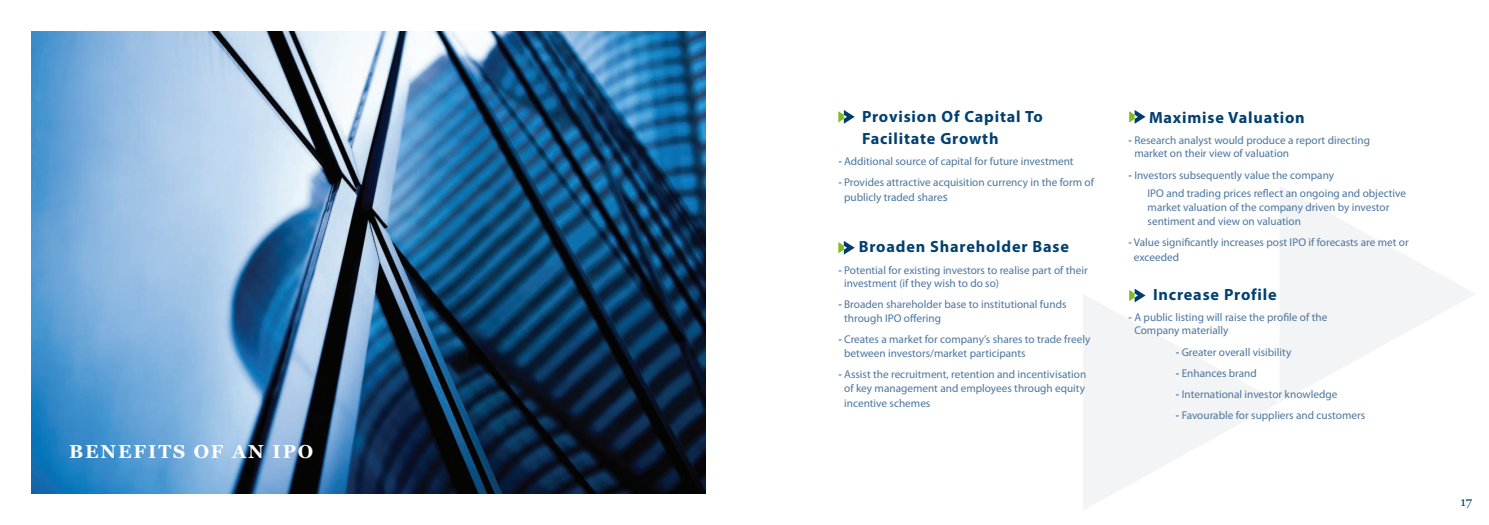
<style>
.page{position:relative;width:1489px;height:525px;background:#fff}
.page>*{position:absolute;margin:0;border:0;box-sizing:border-box;transform-origin:0 0}
.t1{font:700 18.75px "Georgia";letter-spacing:.1em;color:#fff}
.t2{font:700 16.25px/21.2px "Myriad Pro";letter-spacing:.05em;color:#004071}
.t3{font:12.5px "Georgia";color:#004071}
.t4{font:11.25px/13.5px "Myriad Pro";color:#4c759f}
.s1{color:#004071}
.s2{font-size:12.5px}
</style>
<div class="page">
<svg style="left:1083px;top:294px;width:195px;height:216px;fill:#f6f6f7"></svg>
<svg style="left:1280px;top:187px;width:194px;height:214px;fill:#f3f4f5"></svg>
<img style="left:32px;top:32px;width:673px;height:461px">
<svg style="left:838px;top:110px;width:16px;height:14px"></svg>
<svg style="left:838px;top:241px;width:16px;height:13px"></svg>
<svg style="left:1129px;top:110px;width:16px;height:14px"></svg>
<svg style="left:1129px;top:288px;width:16px;height:14px"></svg>
<p class="t1" style="left:69px;top:436px;width:245px">BENEFITS OF AN IPO</p>
<p class="t2" style="left:862px;top:106px;width:182px">Provision Of Capital To<br>Facilitate Growth</p>
<p class="t4" style="left:838px;top:154px;width:237px"><span class="s1">-</span> Additional source of capital for future investment</p>
<p class="t4" style="left:844px;top:175px;width:251px;line-height:15px;text-indent:-6px"><span class="s1">-</span> Provides attractive acquisition currency in the form of publicly traded share<span class="s2">s</span></p>
<p class="t2" style="left:858px;top:236px;width:212px">Broaden Shareholder Base</p>
<p class="t4" style="left:844px;top:263px;width:245px;text-indent:-6px"><span class="s1">-</span> Potential for existing investors to realise part of their investment (if they wish to do so)</p>
<p class="t4" style="left:844px;top:298px;width:224px;text-indent:-6px"><span class="s1">-</span> Broaden shareholder base to institutional funds through IPO offering</p>
<p class="t4" style="left:844px;top:333px;width:248px;text-indent:-6px"><span class="s1">-</span> Creates a market for company’s shares to trade freely between investors/market participants</p>
<p class="t4" style="left:838px;top:367px;width:249px;text-align:center"><span class="s1">-</span> Assist the recruitment, retention and incentivisation of key management and employees through equity</p>
<p class="t4" style="left:844px;top:396px;width:88px">incentive schemes</p>
<p class="t2" style="left:1148px;top:107px;width:157px">Maximise Valuation</p>
<p class="t4" style="left:1134px;top:133px;width:237px;text-indent:-6px"><span class="s1">-</span> Research analyst would produce a report directing market on their view of valuation</p>
<p class="t4" style="left:1128px;top:168px;width:207px"><span class="s1">-</span> Investors subsequently value the company</p>
<p class="t4" style="left:1147px;top:187px;width:260px">IPO and trading prices reflect an ongoing and objective market valuation of the company driven by investor sentiment and view on valuation</p>
<p class="t4" style="left:1133px;top:234px;width:276px;line-height:15px;text-indent:-5px"><span class="s1">-</span> Value significantly increases post IPO if forecasts are met or exceeded</p>
<p class="t2" style="left:1152px;top:283px;width:125px">Increase Profile</p>
<p class="t4" style="left:1134px;top:310px;width:194px;text-indent:-6px"><span class="s1">-</span> A public listing will raise the profile of the<br>Company materially</p>
<p class="t4" style="left:1175px;top:345px;width:117px"><span class="s1">-</span> Greater overall visibility</p>
<p class="t4" style="left:1175px;top:366px;width:83px"><span class="s1">-</span> Enhances brand</p>
<p class="t4" style="left:1175px;top:387px;width:163px"><span class="s1">-</span> International investor knowledge</p>
<p class="t4" style="left:1175px;top:409px;width:191px"><span class="s1">-</span> Favourable for suppliers and customers</p>
<p class="t3" style="left:1460px;top:494px;width:13px">17</p>
</div>
